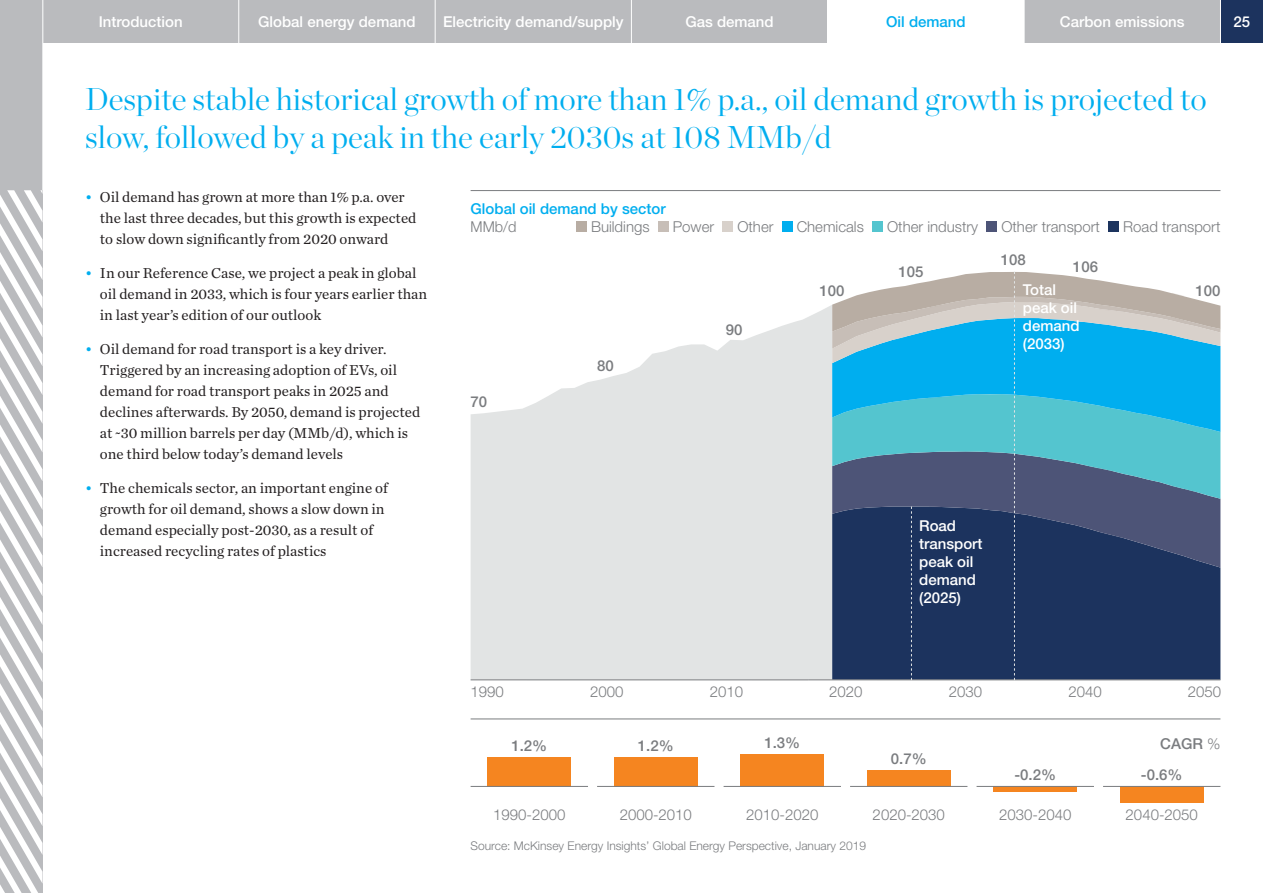
<style>
.page{position:relative;width:1263px;height:893px;background:#fff}
.page>*{position:absolute;margin:0;border:0;box-sizing:border-box;transform-origin:0 0}
.t1{font:300 31.5px/37.5px "Chronicle Display";color:#00aeef}
.t2{font:15px/21px "Chronicle Text G1";color:#231f20}
.t3{font:300 15px "Helvetica Neue";color:#7a7c7f}
.t4{font:500 15px/18px "Helvetica Neue";color:#fff}
.t5{font:500 15px "Helvetica Neue";color:#7a7c7f}
.t6{font:500 15px "Helvetica Neue";color:#00aeef}
.t7{font:300 12px "Helvetica Neue";color:#7a7c7f}
.s1{color:#00aeef}
.s2{font-weight:300}
</style>
<div class="page">
<div style="left:1220px;top:0;width:43px;height:43px;background:#1c335e"></div>
<div style="left:0;top:0;width:1220px;height:43px;background:#babbbe"></div>
<div style="left:0;top:0;width:43px;height:893px;background:#babbbe"></div>
<svg style="left:0;top:190px;width:43px;height:703px"></svg>
<svg style="left:471px;top:305px;width:361px;height:375px;fill:#e2e4e4"></svg>
<div style="left:828px;top:0;width:196px;height:47px;background:#fff"></div>
<hr style="left:808px;top:680px;width:412px;height:1px;background:#7a7c7f">
<svg style="left:832px;top:272px;width:388px;height:408px;background:#41799b"></svg>
<hr style="left:471px;top:190px;width:749px;height:1px;background:#7a7c7f">
<div style="left:576px;top:222px;width:11px;height:10px;background:#b8ada3"></div>
<div style="left:658px;top:222px;width:11px;height:10px;background:#c7beb7"></div>
<div style="left:722px;top:222px;width:11px;height:10px;background:#d8d1cb"></div>
<div style="left:782px;top:222px;width:10px;height:10px;background:#00aeef"></div>
<div style="left:872px;top:222px;width:11px;height:10px;background:#54c5cf"></div>
<div style="left:986px;top:222px;width:11px;height:10px;background:#4d5477"></div>
<div style="left:1108px;top:222px;width:11px;height:10px;background:#1c335e"></div>
<div style="left:487px;top:757px;width:84px;height:29px;background:#f58520"></div>
<hr style="left:471px;top:786px;width:117px;height:1px;background:#7a7c7f">
<div style="left:614px;top:757px;width:84px;height:29px;background:#f58520"></div>
<hr style="left:597px;top:786px;width:117px;height:1px;background:#7a7c7f">
<div style="left:740px;top:754px;width:84px;height:32px;background:#f58520"></div>
<hr style="left:724px;top:786px;width:117px;height:1px;background:#7a7c7f">
<div style="left:867px;top:770px;width:84px;height:16px;background:#f58520"></div>
<hr style="left:850px;top:786px;width:117px;height:1px;background:#7a7c7f">
<div style="left:993px;top:786px;width:84px;height:6px;background:#f58520"></div>
<hr style="left:976px;top:786px;width:118px;height:1px;background:#7a7c7f">
<div style="left:1120px;top:786px;width:83px;height:17px;background:#f58520"></div>
<hr style="left:1103px;top:786px;width:117px;height:1px;background:#7a7c7f">
<hr style="left:471px;top:719px;width:749px;height:1px;background:#7a7c7f">
<hr style="left:471px;top:680px;width:337px;height:1px;background:#7a7c7f">
<hr style="left:43px;top:0;width:1px;height:190px;background:#fff">
<hr style="left:238px;top:0;width:1px;height:47px;background:#fff">
<hr style="left:435px;top:0;width:1px;height:47px;background:#fff">
<hr style="left:631px;top:0;width:1px;height:47px;background:#fff">
<hr style="left:827px;top:0;width:1px;height:47px;background:#fff">
<hr style="left:1024px;top:0;width:1px;height:47px;background:#fff">
<hr style="left:1220px;top:0;width:1px;height:47px;background:#fff">
<p class="t4" style="left:99px;top:13px;width:85px">Introduction</p>
<p class="t4" style="left:258px;top:13px;width:159px">Global energy demand</p>
<p class="t4" style="left:443px;top:13px;width:182px">Electricity demand/supply</p>
<p class="t4" style="left:685px;top:13px;width:90px">Gas demand</p>
<p class="t4" style="left:1060px;top:13px;width:126px">Carbon emissions</p>
<p class="t4" style="left:1233px;top:13px;width:18px">25</p>
<p class="t6" style="left:886px;top:13px;width:81px">Oil demand</p>
<h1 class="t1" style="left:85px;top:78px;width:1123px">Despite stable historical growth of more than 1% p.a., oil demand growth is projected to slow, followed by a peak in the early 2030s at 108 MMb/d</h1>
<p class="t2" style="left:100px;top:186px;width:318px;text-indent:-15px"><span class="s1">•</span> Oil demand has grown at more than 1% p.a. over the last three decades, but this growth is expected to slow down significantly from 2020 onward</p>
<p class="t2" style="left:100px;top:262px;width:329px;text-indent:-15px"><span class="s1">•</span> In our Reference Case, we project a peak in global oil demand in 2033, which is four years earlier than in last year’s edition of our outlook</p>
<p class="t2" style="left:100px;top:337px;width:322px;text-indent:-15px"><span class="s1">•</span> Oil demand for road transport is a key driver.<br>Triggered by an increasing adoption of EVs, oil demand for road transport peaks in 2025 and declines afterwards. By 2050, demand is projected at ~30 million barrels per day (MMb/d), which is one third below today’s demand levels</p>
<p class="t2" style="left:100px;top:476px;width:289px;text-indent:-15px"><span class="s1">•</span> The chemicals sector, an important engine of growth for oil demand, shows a slow down in demand especially post-2030, as a result of increased recycling rates of plastics</p>
<p class="t6" style="left:471px;top:200px;width:197px">Global oil demand by sector</p>
<p class="t3" style="left:471px;top:218px;width:47px">MMb/d</p>
<p class="t3" style="left:591px;top:218px;width:60px">Buildings</p>
<p class="t3" style="left:673px;top:218px;width:43px">Power</p>
<p class="t3" style="left:737px;top:218px;width:38px">Other</p>
<p class="t3" style="left:797px;top:218px;width:69px">Chemicals</p>
<p class="t3" style="left:887px;top:218px;width:93px">Other industry</p>
<p class="t3" style="left:1001px;top:218px;width:100px">Other transport</p>
<p class="t3" style="left:1123px;top:218px;width:99px">Road transport</p>
<p class="t5" style="left:1001px;top:251px;width:27px">108</p>
<p class="t5" style="left:1073px;top:258px;width:27px">106</p>
<p class="t5" style="left:899px;top:262px;width:27px">105</p>
<p class="t4" style="left:1023px;top:281px;width:58px">Total peak oil demand (2033)</p>
<p class="t5" style="left:819px;top:282px;width:27px">100</p>
<p class="t5" style="left:1195px;top:282px;width:27px">100</p>
<p class="t5" style="left:726px;top:321px;width:18px">90</p>
<p class="t5" style="left:597px;top:357px;width:18px">80</p>
<p class="t5" style="left:471px;top:393px;width:18px">70</p>
<p class="t4" style="left:919px;top:516px;width:65px">Road transport peak oil demand (2025)</p>
<p class="t3" style="left:471px;top:683px;width:35px">1990</p>
<p class="t3" style="left:590px;top:683px;width:35px">2000</p>
<p class="t3" style="left:710px;top:683px;width:35px">2010</p>
<p class="t3" style="left:829px;top:683px;width:35px">2020</p>
<p class="t3" style="left:949px;top:683px;width:35px">2030</p>
<p class="t3" style="left:1068px;top:683px;width:35px">2040</p>
<p class="t3" style="left:1188px;top:683px;width:35px">2050</p>
<p class="t5" style="left:511px;top:737px;width:37px">1.2%</p>
<p class="t5" style="left:638px;top:737px;width:37px">1.2%</p>
<p class="t5" style="left:764px;top:734px;width:37px">1.3%</p>
<p class="t5" style="left:891px;top:750px;width:37px">0.7%</p>
<p class="t5" style="left:1160px;top:734px;width:62px">CAGR <span class="s2">%</span></p>
<p class="t5" style="left:1014px;top:766px;width:43px">-0.2%</p>
<p class="t5" style="left:1141px;top:766px;width:43px">-0.6%</p>
<p class="t3" style="left:493px;top:805px;width:74px">1990-2000</p>
<p class="t3" style="left:620px;top:805px;width:74px">2000-2010</p>
<p class="t3" style="left:746px;top:805px;width:74px">2010-2020</p>
<p class="t3" style="left:873px;top:805px;width:74px">2020-2030</p>
<p class="t3" style="left:999px;top:805px;width:74px">2030-2040</p>
<p class="t3" style="left:1126px;top:805px;width:74px">2040-2050</p>
<p class="t7" style="left:471px;top:839px;width:397px">Source: McKinsey Energy Insights’ Global Energy Perspective, January 2019</p>
</div>
